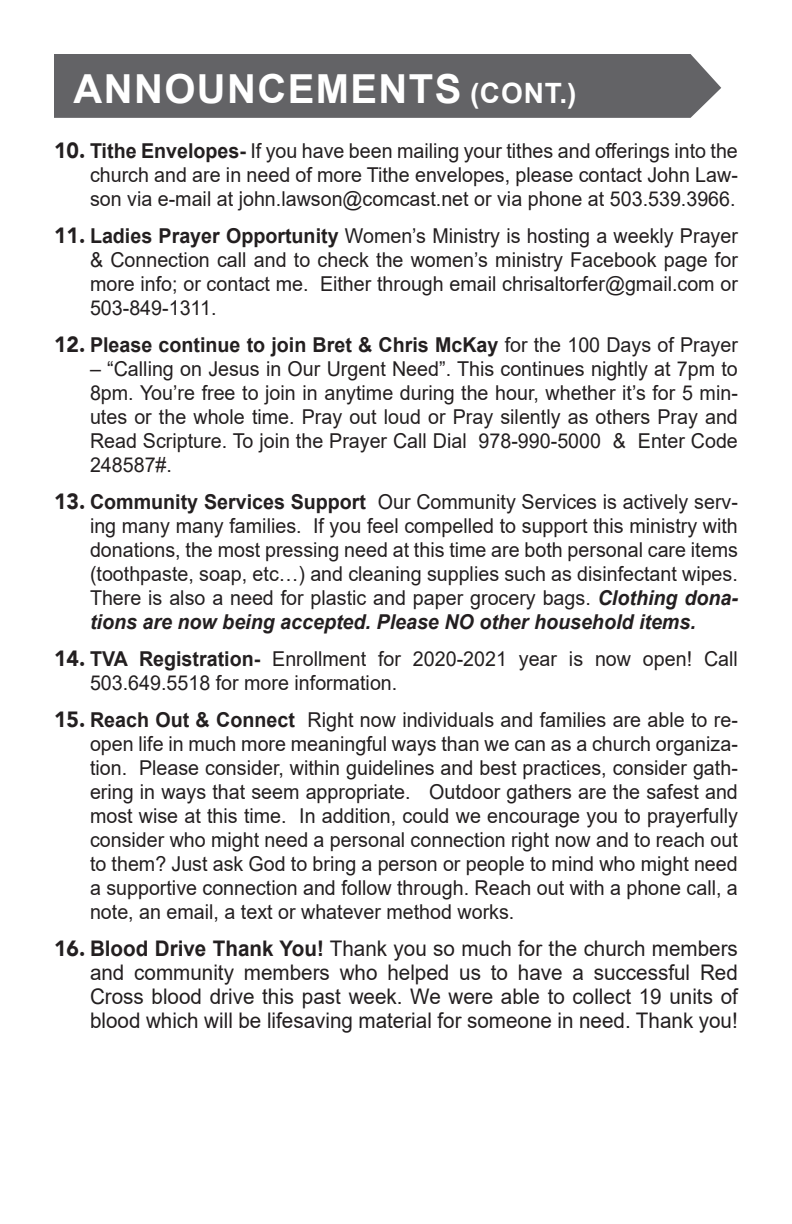
<style>
.page{position:relative;width:792px;height:1224px;background:#fff}
.page>*{position:absolute;margin:0;border:0;box-sizing:border-box;transform-origin:0 0}
.t1{font:700 40px "Arial";letter-spacing:.035em;color:#fff}
.t2{font:21.6px/24px "Arial";color:#231f20;text-align:justify;scale:.96 1}
.t3{font:20.4px/24px "Arial";color:#231f20;text-align:justify;scale:.96 1}
.t4{font:700 20.4px "Arial";color:#231f20;scale:.96 1}
.s1{font-size:28px}
.s2{font-family:"Avenir";font-weight:900;font-size:22px}
.s3{font-weight:700}
.s4{font-weight:400}
.s5{font-weight:700;font-style:italic}
</style>
<div class="page">
<div style="left:54px;top:54px;width:667px;height:64px;background:#636366"></div>
<p class="t1" style="left:74px;top:61px;width:505px">ANNOUNCEMENTS <span class="s1">(CONT.)</span></p>
<p class="t3" style="left:90px;top:139px;width:676px;text-indent:-36px"><span class="s2">10.</span> <span class="s3">Tithe Envelopes-</span> If you have been mailing your tithes and offerings into the church and are in need of more Tithe envelopes, please contact John Law&shy;son via e-mail at john.lawson@comcast.net or via phone at 503.539.3966.</p>
<p class="t3" style="left:90px;top:224px;width:676px;text-indent:-36px"><span class="s2">11.</span> <span class="s3">Ladies Prayer Opportunity</span> Women’s Ministry is hosting a weekly Prayer &amp; Connection call and to check the women’s ministry Facebook page for more info; or contact me. Either through email chrisaltorfer@gmail.com or 503-849-1311.</p>
<p class="t4" style="left:54px;top:331px;width:714px"><span class="s2">12.</span> Please continue to join Bret &amp; Chris McKay <span class="s4">for the 100 Days of Prayer</span></p>
<p class="t3" style="left:90px;top:357px;width:676px">– “Calling on Jesus in Our Urgent Need”. This continues nightly at 7pm to 8pm. You’re free to join in anytime during the hour, whether it’s for 5 min&shy;utes or the whole time. Pray out loud or Pray silently as others Pray and Read Scripture. To join the Prayer Call Dial 978-990-5000 &amp; Enter Code 248587#.</p>
<p class="t3" style="left:90px;top:490px;width:677px;text-indent:-36px"><span class="s2">13.</span> <span class="s3">Community Services Support</span> Our Community Services is actively serv&shy;ing many many families. If you feel compelled to support this ministry with donations, the most pressing need at this time are both personal care items (toothpaste, soap, etc…) and cleaning supplies such as disinfectant wipes.<br>There is also a need for plastic and paper grocery bags. <span class="s5">Clothing dona&shy;tions are now being accepted. Please NO other household items.</span></p>
<p class="t3" style="left:90px;top:647px;width:676px;text-indent:-36px"><span class="s2">14.</span> <span class="s3">TVA Registration-</span> Enrollment for 2020-2021 year is now open! Call<br>503.649.5518 for more information.</p>
<p class="t3" style="left:90px;top:708px;width:676px;text-indent:-36px"><span class="s2">15.</span> <span class="s3">Reach Out &amp; Connect</span> Right now individuals and families are able to re&shy;open life in much more meaningful ways than we can as a church organiza&shy;tion. Please consider, within guidelines and best practices, consider gath&shy;ering in ways that seem appropriate. Outdoor gathers are the safest and most wise at this time. In addition, could we encourage you to prayerfully consider who might need a personal connection right now and to reach out to them? Just ask God to bring a person or people to mind who might need a supportive connection and follow through. Reach out with a phone call, a note, an email, a text or whatever method works.</p>
<p class="t2" style="left:90px;top:936px;width:676px;text-indent:-36px"><span class="s2">16.</span> <span class="s3">Blood Drive Thank You!</span> Thank you so much for the church members and community members who helped us to have a successful Red Cross blood drive this past week. We were able to collect 19 units of blood which will be lifesaving material for someone in need. Thank you!</p>
</div>
